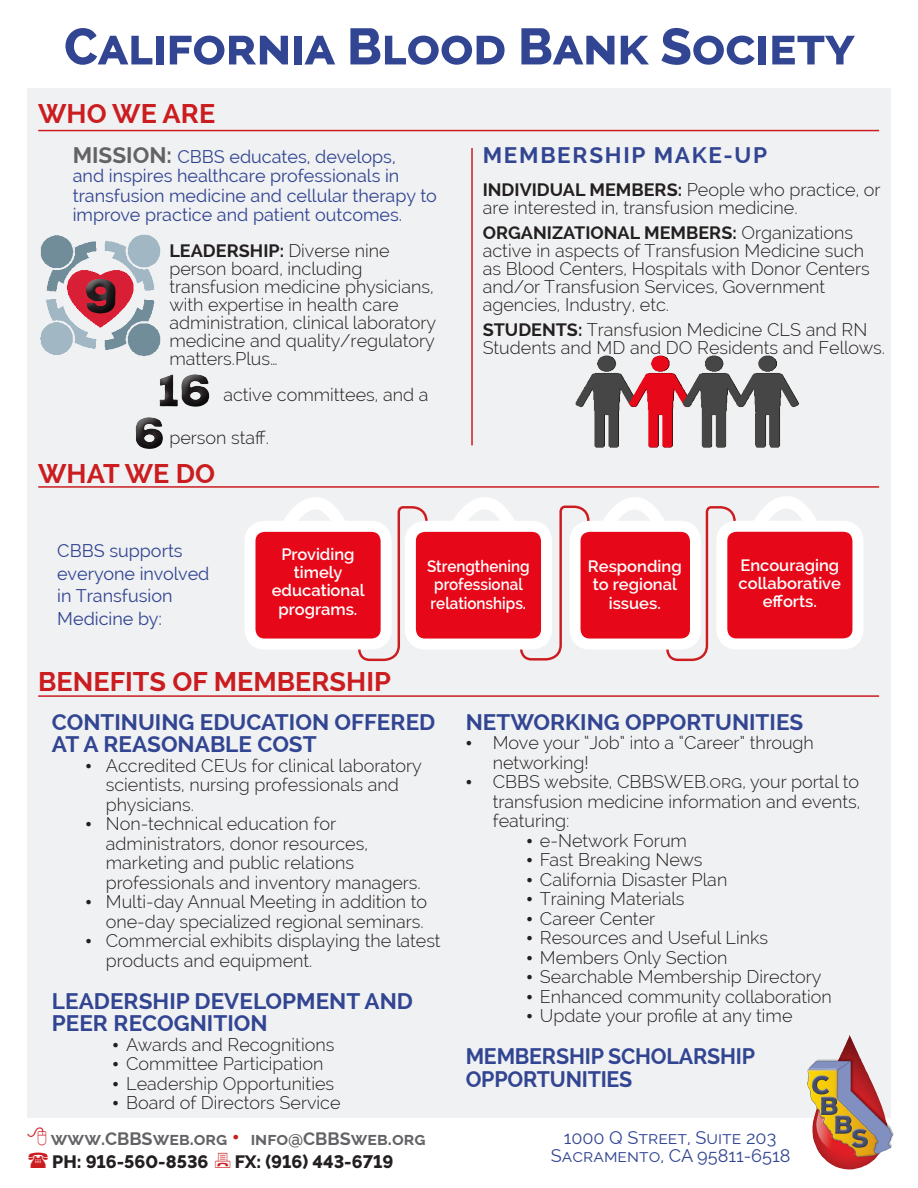
<style>
.page{position:relative;width:918px;height:1188px;background:#fff}
.page>*{position:absolute;margin:0;border:0;box-sizing:border-box;transform-origin:0 0}
.t1{font:800 51px "Raleway";color:#324592}
.t2{font:700 27px "Raleway";color:#cb1d20}
.t3{font:700 22.5px/22.5px "Raleway";color:#324592}
.t4{font:700 22.5px/22.5px "Raleway";color:#324592;scale:.95 1}
.t5{font:700 22.5px "Raleway";letter-spacing:.075em;color:#324592}
.t6{font:300 18px/18px "Raleway";color:#231f20}
.t7{font:18px/19.5px "Raleway";color:#324592}
.t8{font:700 18px "Raleway";color:#636366}
.t9{font:800 18px "Raleway";color:#231f20}
.t10{font:600 16.5px/18.3px "Raleway";color:#fff;text-align:center}
.t11{font:600 16.5px/18.3px "Raleway";color:#fff;scale:.92 1}
.s1{font-weight:700;font-size:22.5px;color:#636366}
.s2{font-weight:700}
.s3{font-family:"Times New Roman";font-weight:400}
.s4{font-size:22.5px;color:#cb1d20}
</style>
<div class="page">
<div style="left:27px;top:89px;width:863px;height:1029px;background:#f0f1f2"></div>
<img style="left:40px;top:234px;width:121px;height:123px">
<img style="left:575px;top:355px;width:224px;height:93px">
<svg style="left:754px;top:496px;width:63px;height:25px"></svg>
<svg style="left:284px;top:497px;width:144px;height:165px"></svg>
<svg style="left:453px;top:497px;width:283px;height:165px"></svg>
<hr style="left:38px;top:130px;width:841px;height:1px;background:#cb1d20">
<hr style="left:38px;top:486px;width:841px;height:2px;background:#cb1d20">
<hr style="left:471px;top:148px;width:2px;height:297px;background:#cb1d20">
<hr style="left:38px;top:695px;width:841px;height:2px;background:#cb1d20">
<div style="left:250px;top:526px;width:136px;height:118px;background:#e60818;border-radius:15px"></div>
<div style="left:244px;top:521px;width:148px;height:129px;border:11px solid #fff;border-radius:15px"></div>
<div style="left:410px;top:526px;width:137px;height:118px;background:#e60818;border-radius:15px"></div>
<div style="left:405px;top:521px;width:147px;height:129px;border:11px solid #fff;border-radius:15px"></div>
<div style="left:575px;top:526px;width:121px;height:118px;background:#e60818;border-radius:15px"></div>
<div style="left:570px;top:521px;width:131px;height:129px;border:11px solid #fff;border-radius:15px"></div>
<div style="left:722px;top:526px;width:136px;height:118px;background:#e60818;border-radius:15px"></div>
<div style="left:716px;top:521px;width:147px;height:128px;border:11px solid #fff;border-radius:15px"></div>
<div style="left:153px;top:372px;width:67px;height:45px;background:#231f20;opacity:.75"></div>
<div style="left:129px;top:406px;width:40px;height:42px;background:#f0f1f2"></div>
<div style="left:129px;top:415px;width:45px;height:45px;background:#231f20;opacity:.75"></div>
<div style="left:79px;top:268px;width:44px;height:47px;background:#fff;opacity:.44"></div>
<div style="left:79px;top:278px;width:48px;height:47px;background:#231f20;opacity:.75"></div>
<img style="left:807px;top:1034px;width:87px;height:136px">
<p class="t1" style="left:64px;top:18px;width:792px">California Blood Bank Society</p>
<p class="t2" style="left:38px;top:98px;width:179px">WHO WE ARE</p>
<p class="t7" style="left:73px;top:146px;width:366px"><span class="s1">MISSION:</span> CBBS educates, develops,<br>and inspires healthcare professionals in transfusion medicine and cellular therapy to improve practice and patient outcomes.</p>
<p class="t6" style="left:169px;top:242px;width:268px"><span class="s2">LEADERSHIP:</span> Diverse nine person board, including transfusion medicine physicians, with expertise in health care administration, clinical laboratory medicine and quality/regulatory matters.Plus…</p>
<p class="t6" style="left:223px;top:386px;width:207px">active committees, and a</p>
<p class="t6" style="left:169px;top:429px;width:101px">person staff.</p>
<p class="t2" style="left:38px;top:458px;width:179px">WHAT WE DO</p>
<p class="t5" style="left:483px;top:142px;width:286px">MEMBERSHIP MAKE-UP</p>
<p class="t6" style="left:483px;top:181px;width:399px"><span class="s2">INDIVIDUAL MEMBERS:</span> People who practice, or are interested in, transfusion medicine.</p>
<p class="t6" style="left:483px;top:224px;width:389px"><span class="s2">ORGANIZATIONAL MEMBERS:</span> Organizations active in aspects of Transfusion Medicine such as Blood Centers, Hospitals with Donor Centers and/or Transfusion Services, Government agencies, Industry, etc.</p>
<p class="t6" style="left:483px;top:320px;width:404px"><span class="s2">STUDENTS:</span> Transfusion Medicine CLS and RN<br>Students and MD and DO Residents and Fellows.</p>
<p class="t7" style="left:57px;top:540px;width:154px;line-height:22.5px">CBBS supports everyone involved in Transfusion<br>Medicine by:</p>
<p class="t10" style="left:272px;top:545px;width:94px">Providing timely educational programs.</p>
<p class="t2" style="left:38px;top:666px;width:354px">BENEFITS OF MEMBERSHIP</p>
<p class="t11" style="left:427px;top:557px;width:113px">Strengthening professional relationships.</p>
<p class="t10" style="left:588px;top:557px;width:95px">Responding to regional issues.</p>
<p class="t10" style="left:739px;top:556px;width:104px">Encouraging collaborative efforts.</p>
<p class="t3" style="left:52px;top:711px;width:385px">CONTINUING EDUCATION OFFERED<br>AT A REASONABLE COST</p>
<p class="t6" style="left:106px;top:756px;width:318px;line-height:19.5px;text-indent:-20px"><span class="s3">•</span> Accredited CEUs for clinical laboratory scientists, nursing professionals and physicians.</p>
<p class="t6" style="left:106px;top:814px;width:316px;line-height:19.5px;text-indent:-20px"><span class="s3">•</span> Non-technical education for administrators, donor resources, marketing and public relations professionals and inventory managers.</p>
<p class="t6" style="left:86px;top:892px;width:343px;line-height:19.5px;text-align:right"><span class="s3">•</span> Multi-day Annual Meeting in addition to one-day specialized regional seminars.</p>
<p class="t6" style="left:106px;top:931px;width:336px;line-height:19.5px;text-indent:-20px"><span class="s3">•</span> Commercial exhibits displaying the latest products and equipment.</p>
<p class="t3" style="left:52px;top:990px;width:363px">LEADERSHIP DEVELOPMENT AND<br>PEER RECOGNITION</p>
<p class="t6" style="left:113px;top:1035px;width:223px"><span class="s3">•</span> Awards and Recognitions</p>
<p class="t6" style="left:113px;top:1055px;width:212px"><span class="s3">•</span> Committee Participation</p>
<p class="t6" style="left:113px;top:1074px;width:223px"><span class="s3">•</span> Leadership Opportunities</p>
<p class="t6" style="left:113px;top:1094px;width:230px"><span class="s3">•</span> Board of Directors Service</p>
<p class="t8" style="left:51px;top:1129px;width:376px">www.CBBSweb.org <span class="s4">•</span> info@CBBSweb.org</p>
<p class="t9" style="left:52px;top:1151px;width:158px">PH: 916-560-8536</p>
<p class="t9" style="left:235px;top:1151px;width:160px">FX: (916) 443-6719</p>
<p class="t3" style="left:466px;top:711px;width:339px">NETWORKING OPPORTUNITIES</p>
<p class="t6" style="left:493px;top:733px;width:323px;line-height:19.5px;text-indent:-27px"><span class="s3">•</span> Move your “Job” into a “Career” through networking!</p>
<p class="t6" style="left:493px;top:772px;width:369px;line-height:19.5px;text-align:justify;text-indent:-27px"><span class="s3">•</span> CBBS website, CBBSWEB.org, your portal to transfusion medicine information and events, featuring:</p>
<p class="t6" style="left:526px;top:831px;width:162px"><span class="s3">•</span> e-Network Forum</p>
<p class="t6" style="left:526px;top:851px;width:178px"><span class="s3">•</span> Fast Breaking News</p>
<p class="t6" style="left:526px;top:870px;width:202px"><span class="s3">•</span> California Disaster Plan</p>
<p class="t6" style="left:526px;top:890px;width:160px"><span class="s3">•</span> Training Materials</p>
<p class="t6" style="left:526px;top:909px;width:130px"><span class="s3">•</span> Career Center</p>
<p class="t6" style="left:526px;top:929px;width:243px"><span class="s3">•</span> Resources and Useful Links</p>
<p class="t6" style="left:526px;top:948px;width:203px"><span class="s3">•</span> Members Only Section</p>
<p class="t6" style="left:526px;top:968px;width:297px"><span class="s3">•</span> Searchable Membership Directory</p>
<p class="t6" style="left:526px;top:987px;width:307px"><span class="s3">•</span> Enhanced community collaboration</p>
<p class="t6" style="left:526px;top:1007px;width:268px"><span class="s3">•</span> Update your profile at any time</p>
<p class="t4" style="left:466px;top:1045px;width:306px">MEMBERSHIP SCHOLARSHIP<br>OPPORTUNITIES</p>
<p class="t7" style="left:564px;top:1128px;width:214px">1000 Q Street, Suite 203</p>
<p class="t7" style="left:551px;top:1146px;width:241px">Sacramento, CA 95811-6518</p>
</div>
